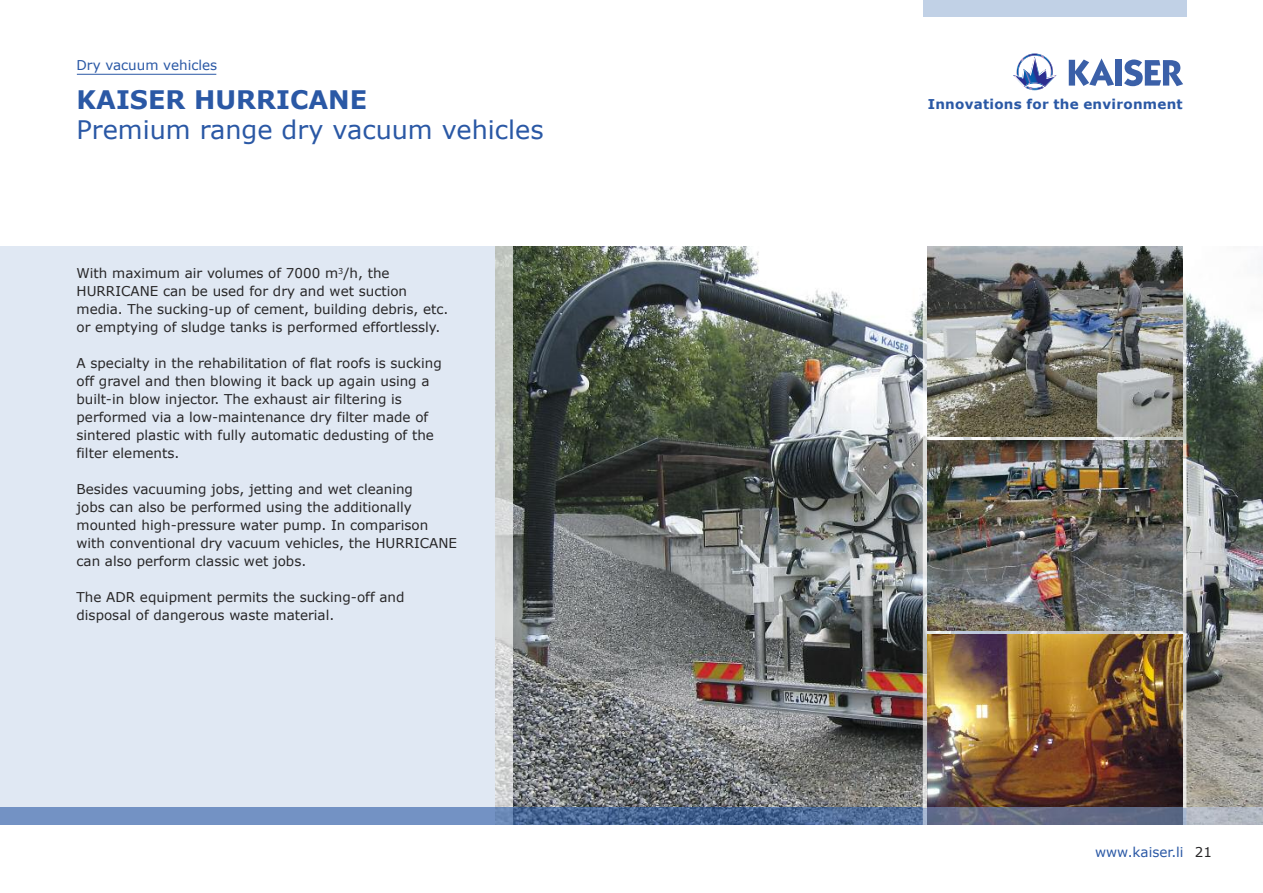
<style>
.page{position:relative;width:1263px;height:893px;background:#fff}
.page>*{position:absolute;margin:0;border:0;box-sizing:border-box;transform-origin:0 0}
.t1{font:25.5px "Verdana";color:#2a58a5}
.t2{font:700 25.5px "Verdana";color:#2a58a5}
.t3{font:13.5px/18px "Verdana";color:#272627}
.t4{font:13.5px "Verdana";color:#2a58a5}
.t5{font:700 13.5px "Verdana";letter-spacing:.02em;color:#2a58a5}
.s1{color:#272627}
</style>
<div class="page">
<div style="left:0;top:247px;width:1263px;height:578px;background:#e0e8f3"></div>
<img style="left:512px;top:247px;width:751px;height:561px">
<img style="left:495px;top:247px;width:17px;height:561px">
<img style="left:495px;top:808px;width:768px;height:17px">
<div style="left:0;top:808px;width:495px;height:17px;background:#7392c4"></div>
<div style="left:923px;top:0;width:263px;height:17px;background:#c1d1e6"></div>
<svg style="left:1013px;top:66px;width:44px;height:22px"></svg>
<img style="left:1026px;top:87px;width:17px;height:3px">
<img style="left:1017px;top:54px;width:35px;height:21px">
<div style="left:1116px;top:59px;width:6px;height:27px;background:#3b60a8"></div>
<svg style="left:1124px;top:60px;width:59px;height:26px"></svg>
<svg style="left:1069px;top:58px;width:45px;height:28px"></svg>
<hr style="left:77px;top:74px;width:139px;height:1px;background:#2a58a5">
<img style="left:923px;top:247px;width:263px;height:578px">
<svg style="left:923px;top:808px;width:1px;height:17px"></svg>
<img style="left:927px;top:247px;width:255px;height:189px">
<img style="left:927px;top:441px;width:255px;height:189px">
<img style="left:927px;top:634px;width:255px;height:174px">
<svg style="left:1186px;top:808px;width:1px;height:17px"></svg>
<img style="left:927px;top:808px;width:255px;height:17px">
<p class="t4" style="left:77px;top:56px;width:142px">Dry vacuum vehicles</p>
<h1 class="t2" style="left:77px;top:83px;width:292px">KAISER HURRICAnE</h1>
<p class="t5" style="left:928px;top:95px;width:257px">Innovations for the environment</p>
<h1 class="t1" style="left:77px;top:113px;width:469px">Premium range dry vacuum vehicles</h1>
<p class="t3" style="left:77px;top:264px;width:373px">With maximum air volumes of 7000 m<sup>3</sup>/h, the HURRICANE can be used for dry and wet suction media. The sucking-up of cement, building debris, etc. or emptying of sludge tanks is performed effortlessly.</p>
<p class="t3" style="left:77px;top:354px;width:367px">A specialty in the rehabilitation of flat roofs is sucking off gravel and then blowing it back up again using a built-in blow injector. The exhaust air filtering is performed via a low-maintenance dry filter made of sintered plastic with fully automatic dedusting of the filter elements.</p>
<p class="t3" style="left:77px;top:480px;width:382px">Besides vacuuming jobs, jetting and wet cleaning<br>jobs can also be performed using the additionally mounted high-pressure water pump. In comparison with conventional dry vacuum vehicles, the HURRICANE can also perform classic wet jobs.</p>
<p class="t3" style="left:77px;top:588px;width:329px">The ADR equipment permits the sucking-off and disposal of dangerous waste material.</p>
<p class="t4" style="left:1095px;top:843px;width:119px">www.kaiser.li <span class="s1">21</span></p>
</div>
